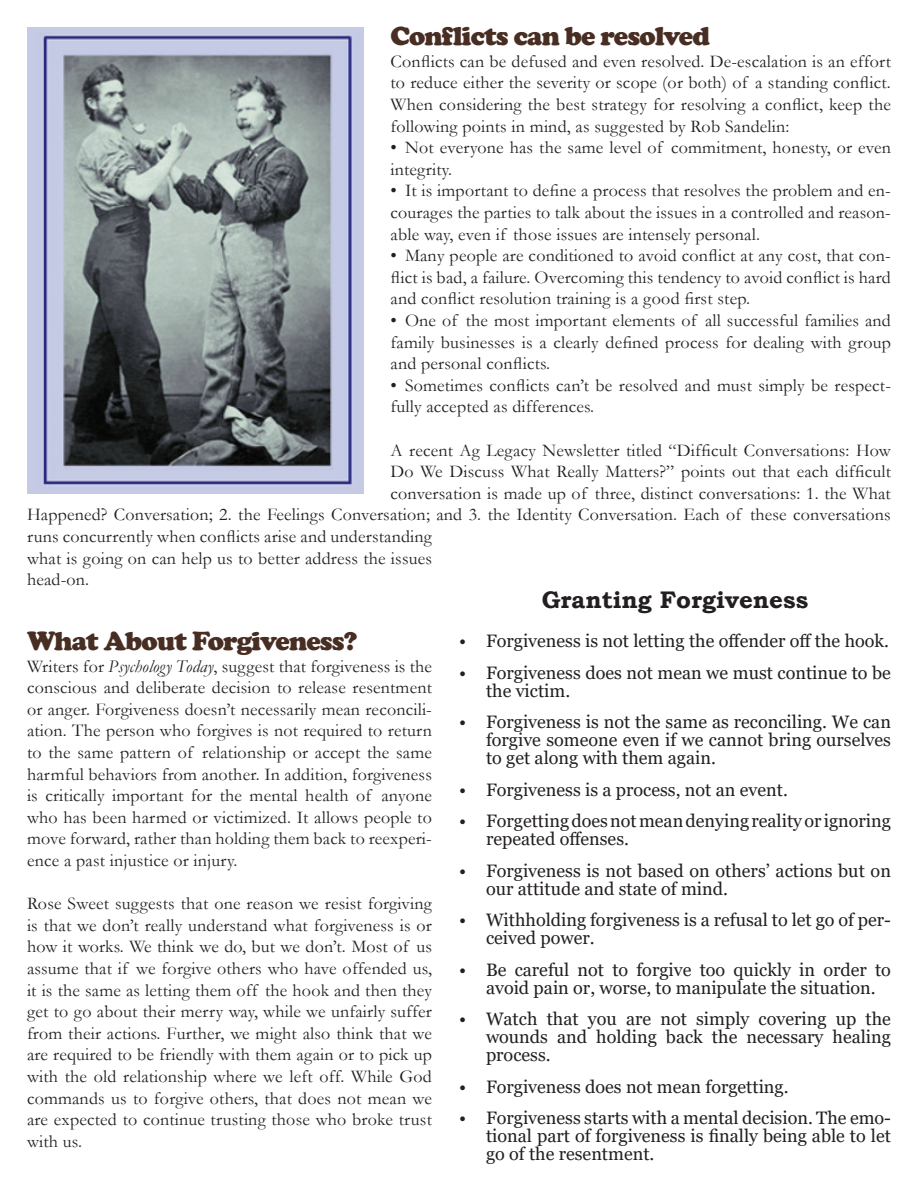
<style>
.page{position:relative;width:918px;height:1188px;background:#fff}
.page>*{position:absolute;margin:0;border:0;box-sizing:border-box;transform-origin:0 0}
.t1{font:900 27px "Cooper";letter-spacing:-.03em;color:#482d23}
.t2{font:700 24px "Bookman Old Style";color:#231f20}
.t3{font:18px/21.6px "Garamond";letter-spacing:.01em;color:#231f20;text-align:justify}
.t4{font:18px/18px "Georgia";color:#231f20}
.s1{font-style:italic}
</style>
<div class="page">
<img style="left:27px;top:27px;width:337px;height:467px">
<h1 class="t1" style="left:391px;top:20px;width:321px">Conflicts can be resolved</h1>
<p class="t3" style="left:391px;top:50px;width:502px">Conflicts can be defused and even resolved. De-escalation is an effort to reduce either the severity or scope (or both) of a standing conflict.<br>When considering the best strategy for resolving a conflict, keep the following points in mind, as suggested by Rob Sandelin:</p>
<p class="t3" style="left:391px;top:136px;width:502px">• Not everyone has the same level of commitment, honesty, or even integrity.</p>
<p class="t3" style="left:391px;top:179px;width:502px">• It is important to define a process that resolves the problem and en&shy;courages the parties to talk about the issues in a controlled and reason&shy;able way, even if those issues are intensely personal.</p>
<p class="t3" style="left:391px;top:244px;width:502px">• Many people are conditioned to avoid conflict at any cost, that con&shy;flict is bad, a failure. Overcoming this tendency to avoid conflict is hard and conflict resolution training is a good first step.</p>
<p class="t3" style="left:391px;top:309px;width:502px">• One of the most important elements of all successful families and family businesses is a clearly defined process for dealing with group and personal conflicts.</p>
<p class="t3" style="left:391px;top:374px;width:502px">• Sometimes conflicts can’t be resolved and must simply be respect&shy;fully accepted as differences.</p>
<p class="t3" style="left:391px;top:439px;width:502px">A recent Ag Legacy Newsletter titled “Difficult Conversations: How</p>
<p class="t3" style="left:391px;top:460px;width:502px">Do We Discuss What Really Matters?” points out that each difficult</p>
<p class="t3" style="left:391px;top:482px;width:502px">conversation is made up of three, distinct conversations: 1. the What</p>
<p class="t3" style="left:27px;top:503px;width:865px">Happened? Conversation; 2. the Feelings Conversation; and 3. the Identity Conversation. Each of these conversations</p>
<p class="t3" style="left:27px;top:525px;width:406px">runs concurrently when conflicts arise and understanding</p>
<p class="t3" style="left:27px;top:547px;width:407px">what is going on can help us to better address the issues</p>
<p class="t3" style="left:27px;top:568px;width:64px">head-on.</p>
<h1 class="t1" style="left:27px;top:625px;width:332px">What About Forgiveness?</h1>
<p class="t3" style="left:27px;top:655px;width:406px">Writers for <span class="s1">Psychology Today</span>, suggest that forgiveness is the conscious and deliberate decision to release resentment or anger. Forgiveness doesn’t necessarily mean reconcili&shy;ation. The person who forgives is not required to return to the same pattern of relationship or accept the same harmful behaviors from another. In addition, forgiveness is critically important for the mental health of anyone who has been harmed or victimized. It allows people to move forward, rather than holding them back to reexperi&shy;ence a past injustice or injury.</p>
<p class="t3" style="left:27px;top:892px;width:407px">Rose Sweet suggests that one reason we resist forgiving is that we don’t really understand what forgiveness is or how it works. We think we do, but we don’t. Most of us assume that if we forgive others who have offended us, it is the same as letting them off the hook and then they get to go about their merry way, while we unfairly suffer from their actions. Further, we might also think that we are required to be friendly with them again or to pick up with the old relationship where we left off. While God commands us to forgive others, that does not mean we are expected to continue trusting those who broke trust with us.</p>
<h2 class="t2" style="left:542px;top:582px;width:268px">Granting Forgiveness</h2>
<p class="t4" style="left:459px;top:632px;width:432px">• Forgiveness is not letting the offender off the hook.</p>
<p class="t4" style="left:486px;top:664px;width:406px;text-indent:-27px">• Forgiveness does not mean we must continue to be the victim.</p>
<p class="t4" style="left:486px;top:713px;width:407px;text-align:justify;text-indent:-27px">• Forgiveness is not the same as reconciling. We can forgive someone even if we cannot bring ourselves to get along with them again.</p>
<p class="t4" style="left:459px;top:781px;width:330px">• Forgiveness is a process, not an event.</p>
<p class="t4" style="left:486px;top:812px;width:406px;text-indent:-27px">• Forgetting does not mean denying reality or ignoring repeated offenses.</p>
<p class="t4" style="left:486px;top:862px;width:407px;text-indent:-27px">• Forgiveness is not based on others’ actions but on our attitude and state of mind.</p>
<p class="t4" style="left:486px;top:911px;width:406px;text-indent:-27px">• Withholding forgiveness is a refusal to let go of per&shy;ceived power.</p>
<p class="t4" style="left:486px;top:961px;width:407px;text-indent:-27px">• Be careful not to forgive too quickly in order to avoid pain or, worse, to manipulate the situation.</p>
<p class="t4" style="left:486px;top:1010px;width:406px;text-align:justify;text-indent:-27px">• Watch that you are not simply covering up the wounds and holding back the necessary healing process.</p>
<p class="t4" style="left:459px;top:1078px;width:331px">• Forgiveness does not mean forgetting.</p>
<p class="t4" style="left:486px;top:1109px;width:406px;text-align:justify;text-indent:-27px">• Forgiveness starts with a mental decision. The emo&shy;tional part of forgiveness is finally being able to let go of the resentment.</p>
</div>
